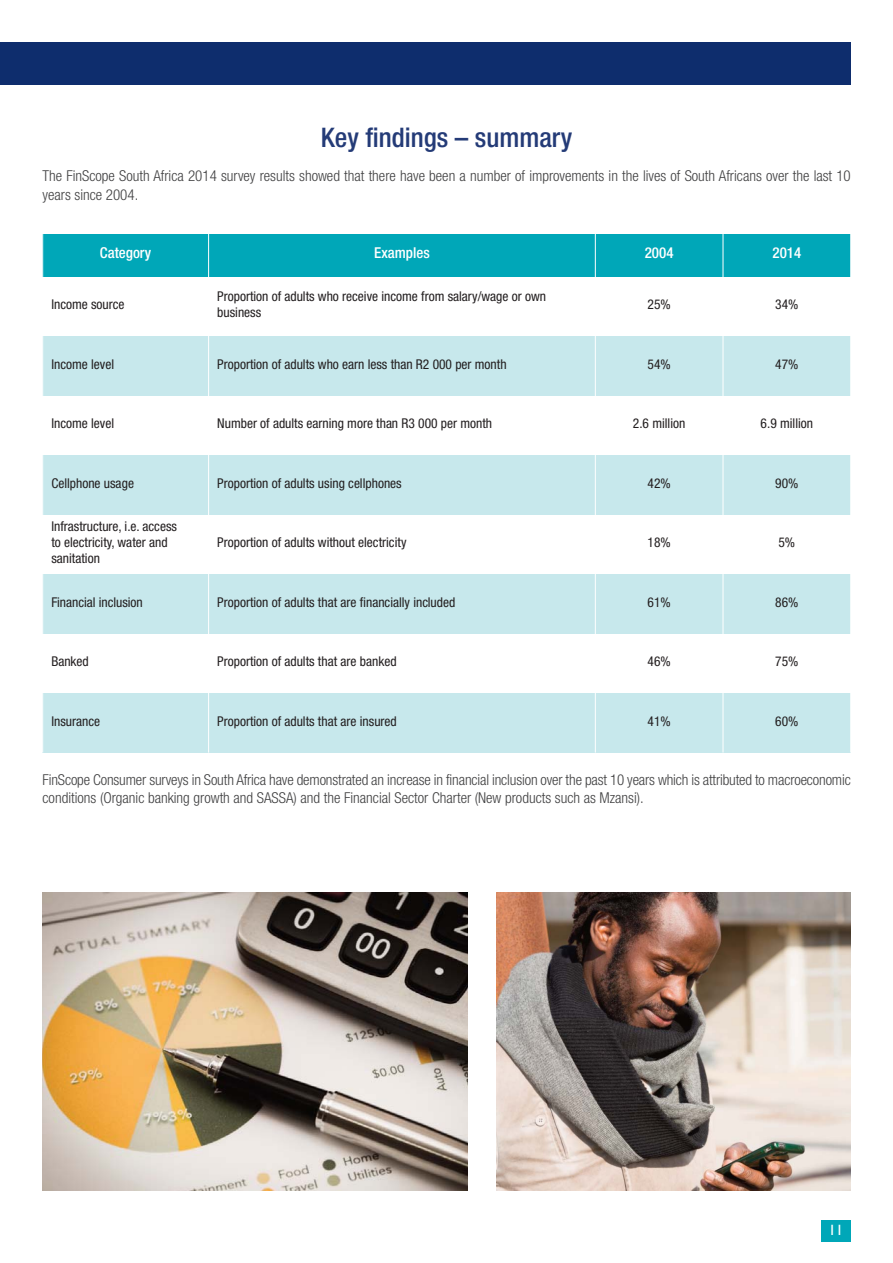
<style>
.page{position:relative;width:893px;height:1263px;background:#fff}
.page>*{position:absolute;margin:0;border:0;box-sizing:border-box;transform-origin:0 0}
.t1{font:500 condensed 27px "Helvetica Neue LT Std";color:#243b77}
.t2{font:300 condensed 15px/18.8px "Helvetica Neue LT Std";color:#404041}
.t3{font:500 condensed 15px "Helvetica Neue LT Std";color:#fff}
.t4{font:15px "Gill Sans Std";color:#fff}
.t5{font:condensed 13.5px/16.2px "Helvetica Neue LT Std";color:#231f20}
</style>
<div class="page">
<div style="left:821px;top:1220px;width:29px;height:22px;background:#00a7b8"></div>
<div style="left:0;top:43px;width:850px;height:42px;background:#0e2d6d"></div>
<div style="left:43px;top:234px;width:165px;height:42px;background:#00a7b8"></div>
<div style="left:208px;top:234px;width:387px;height:42px;background:#00a7b8"></div>
<div style="left:595px;top:234px;width:128px;height:42px;background:#00a7b8"></div>
<div style="left:723px;top:234px;width:127px;height:42px;background:#00a7b8"></div>
<div style="left:43px;top:336px;width:165px;height:59px;background:#c7e8ec"></div>
<div style="left:208px;top:336px;width:387px;height:59px;background:#c7e8ec"></div>
<div style="left:595px;top:336px;width:128px;height:59px;background:#c7e8ec"></div>
<div style="left:723px;top:336px;width:127px;height:59px;background:#c7e8ec"></div>
<div style="left:43px;top:455px;width:165px;height:59px;background:#c7e8ec"></div>
<div style="left:208px;top:455px;width:387px;height:59px;background:#c7e8ec"></div>
<div style="left:595px;top:455px;width:128px;height:59px;background:#c7e8ec"></div>
<div style="left:723px;top:455px;width:127px;height:59px;background:#c7e8ec"></div>
<div style="left:43px;top:574px;width:165px;height:60px;background:#c7e8ec"></div>
<div style="left:208px;top:574px;width:387px;height:60px;background:#c7e8ec"></div>
<div style="left:595px;top:574px;width:128px;height:60px;background:#c7e8ec"></div>
<div style="left:723px;top:574px;width:127px;height:60px;background:#c7e8ec"></div>
<div style="left:43px;top:693px;width:165px;height:60px;background:#c7e8ec"></div>
<div style="left:208px;top:693px;width:387px;height:60px;background:#c7e8ec"></div>
<div style="left:595px;top:693px;width:128px;height:60px;background:#c7e8ec"></div>
<div style="left:723px;top:693px;width:127px;height:60px;background:#c7e8ec"></div>
<hr style="left:208px;top:234px;width:1px;height:519px;background:#fff">
<hr style="left:595px;top:234px;width:1px;height:519px;background:#fff">
<hr style="left:722px;top:234px;width:1px;height:519px;background:#fff">
<img style="left:497px;top:893px;width:353px;height:298px">
<img style="left:43px;top:893px;width:425px;height:298px">
<h1 class="t1" style="left:321px;top:128px;width:253px">Key findings – summary</h1>
<p class="t2" style="left:43px;top:167px;width:809px">The FinScope South Africa 2014 survey results showed that there have been a number of improvements in the lives of South Africans over the last 10 years since 2004.</p>
<p class="t3" style="left:100px;top:248px;width:53px">Category</p>
<p class="t3" style="left:374px;top:248px;width:57px">Examples</p>
<p class="t3" style="left:644px;top:248px;width:30px">2004</p>
<p class="t3" style="left:772px;top:248px;width:30px">2014</p>
<p class="t5" style="left:51px;top:297px;width:75px">Income source</p>
<p class="t5" style="left:217px;top:289px;width:330px">Proportion of adults who receive income from salary/wage or own business</p>
<p class="t5" style="left:647px;top:297px;width:25px">25%</p>
<p class="t5" style="left:775px;top:297px;width:25px">34%</p>
<p class="t5" style="left:51px;top:357px;width:64px">Income level</p>
<p class="t5" style="left:217px;top:357px;width:291px">Proportion of adults who earn less than R2 000 per month</p>
<p class="t5" style="left:647px;top:357px;width:25px">54%</p>
<p class="t5" style="left:775px;top:357px;width:25px">47%</p>
<p class="t5" style="left:51px;top:416px;width:64px">Income level</p>
<p class="t5" style="left:217px;top:416px;width:276px">Number of adults earning more than R3 000 per month</p>
<p class="t5" style="left:633px;top:416px;width:54px">2.6 million</p>
<p class="t5" style="left:760px;top:416px;width:54px">6.9 million</p>
<p class="t5" style="left:51px;top:476px;width:84px">Cellphone usage</p>
<p class="t5" style="left:217px;top:476px;width:186px">Proportion of adults using cellphones</p>
<p class="t5" style="left:647px;top:476px;width:25px">42%</p>
<p class="t5" style="left:775px;top:476px;width:25px">90%</p>
<p class="t5" style="left:51px;top:519px;width:127px">Infrastructure, i.e. access to electricity, water and sanitation</p>
<p class="t5" style="left:217px;top:535px;width:191px">Proportion of adults without electricity</p>
<p class="t5" style="left:647px;top:535px;width:25px">18%</p>
<p class="t5" style="left:778px;top:535px;width:18px">5%</p>
<p class="t5" style="left:51px;top:595px;width:93px">Financial inclusion</p>
<p class="t5" style="left:217px;top:595px;width:239px">Proportion of adults that are financially included</p>
<p class="t5" style="left:647px;top:595px;width:25px">61%</p>
<p class="t5" style="left:775px;top:595px;width:25px">86%</p>
<p class="t5" style="left:51px;top:655px;width:39px">Banked</p>
<p class="t5" style="left:217px;top:655px;width:181px">Proportion of adults that are banked</p>
<p class="t5" style="left:647px;top:655px;width:25px">46%</p>
<p class="t5" style="left:775px;top:655px;width:25px">75%</p>
<p class="t5" style="left:51px;top:714px;width:50px">Insurance</p>
<p class="t5" style="left:217px;top:714px;width:181px">Proportion of adults that are insured</p>
<p class="t5" style="left:647px;top:714px;width:25px">41%</p>
<p class="t5" style="left:775px;top:714px;width:25px">60%</p>
<p class="t2" style="left:43px;top:771px;width:809px">FinScope Consumer surveys in South Africa have demonstrated an increase in financial inclusion over the past 10 years which is attributed to macroeconomic conditions (Organic banking growth and SASSA) and the Financial Sector Charter (New products such as Mzansi).</p>
<p class="t4" style="left:828px;top:1221px;width:16px">11</p>
</div>
